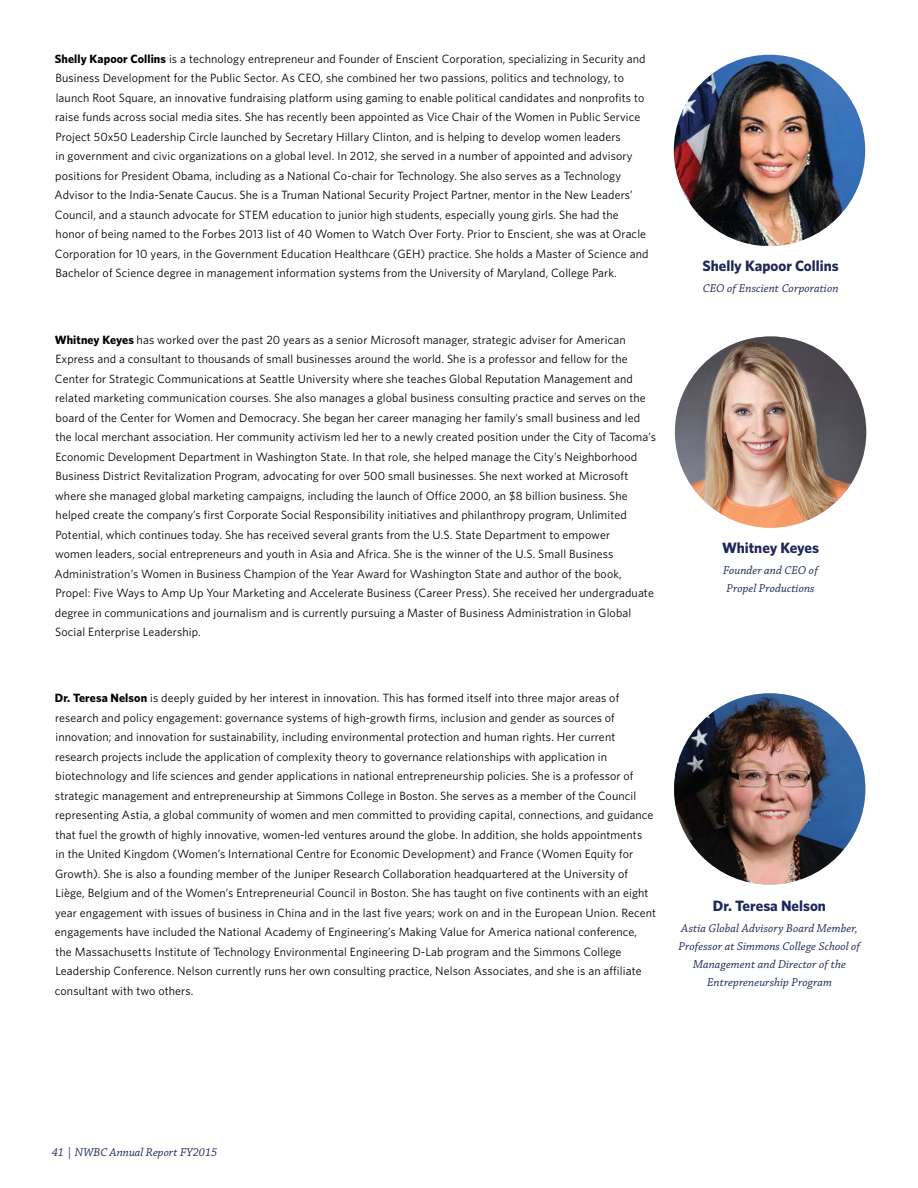
<style>
.page{position:relative;width:918px;height:1188px;background:#fff}
.page>*{position:absolute;margin:0;border:0;box-sizing:border-box;transform-origin:0 0}
.t1{font:700 15px "Whitney";color:#1d2758}
.t2{font:12px/19.5px "Whitney";letter-spacing:.01em;color:#000}
.t3{font:italic 12px/18px "Chaparral Pro";letter-spacing:.01em;color:#1d2758}
.s1{font-weight:700}
</style>
<div class="page">
<img style="left:674px;top:55px;width:191px;height:191px;border-radius:96px">
<img style="left:675px;top:336px;width:191px;height:192px;border-radius:96px">
<img style="left:674px;top:693px;width:191px;height:192px;border-radius:96px">
<p class="t2" style="left:55px;top:48px;width:592px"><span class="s1">Shelly Kapoor Collins</span> is a technology entrepreneur and Founder of Enscient Corporation, specializing in Security and<br>Business Development for the Public Sector. As CEO, she combined her two passions, politics and technology, to</p>
<p class="t2" style="left:54px;top:87px;width:596px">launch Root Square, an innovative fundraising platform using gaming to enable political candidates and nonprofits to raise funds across social media sites. She has recently been appointed as Vice Chair of the Women in Public Service Project 50x50 Leadership Circle launched by Secretary Hillary Clinton, and is helping to develop women leaders<br>in government and civic organizations on a global level. In 2012, she served in a number of appointed and advisory positions for President Obama, including as a National Co-chair for Technology. She also serves as a Technology Advisor to the India-Senate Caucus. She is a Truman National Security Project Partner, mentor in the New Leaders’ Council, and a staunch advocate for STEM education to junior high students, especially young girls. She had the honor of being named to the Forbes 2013 list of 40 Women to Watch Over Forty. Prior to Enscient, she was at Oracle Corporation for 10 years, in the Government Education Healthcare (GEH) practice. She holds a Master of Science and Bachelor of Science degree in management information systems from the University of Maryland, College Park.</p>
<p class="t2" style="left:54px;top:329px;width:603px"><span class="s1">Whitney Keyes</span> has worked over the past 20 years as a senior Microsoft manager, strategic adviser for American Express and a consultant to thousands of small businesses around the world. She is a professor and fellow for the Center for Strategic Communications at Seattle University where she teaches Global Reputation Management and related marketing communication courses. She also manages a global business consulting practice and serves on the board of the Center for Women and Democracy. She began her career managing her family’s small business and led the local merchant association. Her community activism led her to a newly created position under the City of Tacoma’s Economic Development Department in Washington State. In that role, she helped manage the City’s Neighborhood Business District Revitalization Program, advocating for over 500 small businesses. She next worked at Microsoft where she managed global marketing campaigns, including the launch of Office 2000, an $8 billion business. She helped create the company’s first Corporate Social Responsibility initiatives and philanthropy program, Unlimited Potential, which continues today. She has received several grants from the U.S. State Department to empower<br>women leaders, social entrepreneurs and youth in Asia and Africa. She is the winner of the U.S. Small Business Administration’s Women in Business Champion of the Year Award for Washington State and author of the book, Propel: Five Ways to Amp Up Your Marketing and Accelerate Business (Career Press). She received her undergraduate degree in communications and journalism and is currently pursuing a Master of Business Administration in Global Social Enterprise Leadership.</p>
<p class="t2" style="left:55px;top:688px;width:603px"><span class="s1">Dr. Teresa Nelson</span> is deeply guided by her interest in innovation. This has formed itself into three major areas of research and policy engagement: governance systems of high-growth firms, inclusion and gender as sources of innovation; and innovation for sustainability, including environmental protection and human rights. Her current research projects include the application of complexity theory to governance relationships with application in biotechnology and life sciences and gender applications in national entrepreneurship policies. She is a professor of strategic management and entrepreneurship at Simmons College in Boston. She serves as a member of the Council representing Astia, a global community of women and men committed to providing capital, connections, and guidance that fuel the growth of highly innovative, women-led ventures around the globe. In addition, she holds appointments<br>in the United Kingdom (Women’s International Centre for Economic Development) and France (Women Equity for Growth). She is also a founding member of the Juniper Research Collaboration headquartered at the University of Liège, Belgium and of the Women’s Entrepreneurial Council in Boston. She has taught on five continents with an eight year engagement with issues of business in China and in the last five years; work on and in the European Union. Recent engagements have included the National Academy of Engineering’s Making Value for America national conference, the Massachusetts Institute of Technology Environmental Engineering D-Lab program and the Simmons College Leadership Conference. Nelson currently runs her own consulting practice, Nelson Associates, and she is an affiliate consultant with two others.</p>
<p class="t1" style="left:702px;top:257px;width:138px">Shelly Kapoor Collins</p>
<p class="t3" style="left:703px;top:280px;width:137px">CEO of Enscient Corporation</p>
<p class="t1" style="left:722px;top:538px;width:99px">Whitney Keyes</p>
<p class="t3" style="left:723px;top:561px;width:97px">Founder and CEO of<br>Propel Productions</p>
<p class="t1" style="left:713px;top:897px;width:115px">Dr. Teresa Nelson</p>
<p class="t3" style="left:679px;top:920px;width:183px;text-align:center">Astia Global Advisory Board Member, Professor at Simmons College School of Management and Director of the Entrepreneurship Program</p>
<p class="t3" style="left:52px;top:1144px;width:167px">41 | NWBC Annual Report FY2015</p>
</div>
